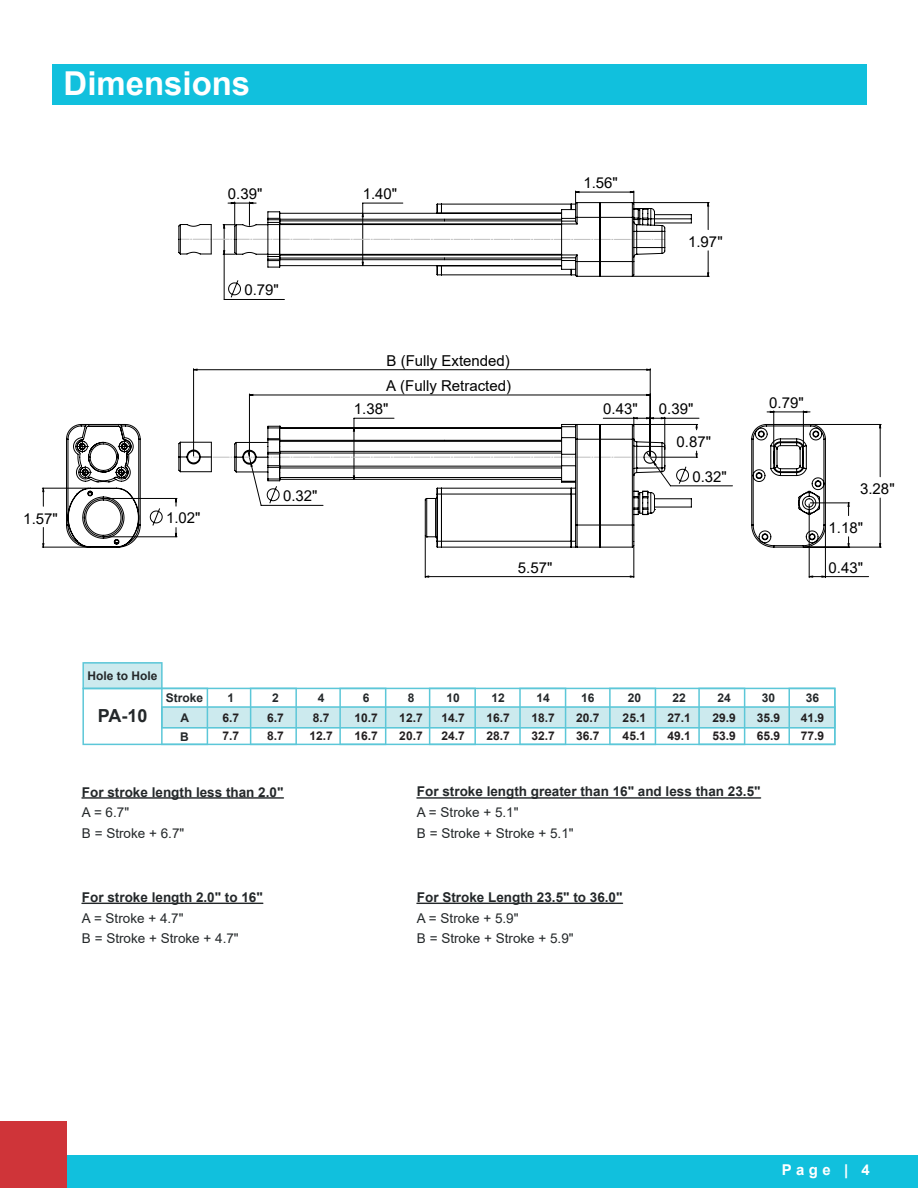
<style>
.page{position:relative;width:918px;height:1188px;background:#fff}
.page>*{position:absolute;margin:0;border:0;box-sizing:border-box;transform-origin:0 0}
.t1{font:700 33px "Arial";color:#fff}
.t2{font:700 18px "Arial";color:#24282a}
.t3{font:15px "Arial";color:#000}
.t4{font:700 15px "Arial";color:#fff}
.t5{font:700 13.5px "Arial";color:#24282a}
.t6{font:13.5px/20.7px "Arial";color:#24282a}
.t7{font:700 12px/18.3px "Arial";color:#231f20}
.t8{font:700 12px/19.5px "Arial";color:#24282a;text-align:center}
</style>
<div class="page">
<hr style="left:809px;top:504px;width:1px;height:74px;background:#000">
<hr style="left:825px;top:526px;width:1px;height:52px;background:#000">
<hr style="left:634px;top:547px;width:1px;height:31px;background:#000">
<hr style="left:425px;top:536px;width:1px;height:42px;background:#000">
<hr style="left:42px;top:547px;width:47px;height:1px;background:#000">
<hr style="left:42px;top:488px;width:47px;height:1px;background:#000">
<svg style="left:43px;top:202px;width:838px;height:375px"></svg>
<svg style="left:194px;top:203px;width:503px;height:263px"></svg>
<svg style="left:751px;top:424px;width:75px;height:123px"></svg>
<svg style="left:234px;top:424px;width:458px;height:123px"></svg>
<svg style="left:178px;top:442px;width:478px;height:30px"></svg>
<svg style="left:178px;top:191px;width:514px;height:107px"></svg>
<svg style="left:66px;top:424px;width:75px;height:123px"></svg>
<div style="left:52px;top:64px;width:814px;height:41px;background:#11c0dd"></div>
<div style="left:0;top:1155px;width:918px;height:33px;background:#11c0dd"></div>
<div style="left:0;top:1121px;width:67px;height:67px;background:#cf3439"></div>
<hr style="left:82px;top:797px;width:201px;height:2px;background:#24282a">
<hr style="left:417px;top:797px;width:344px;height:2px;background:#24282a">
<hr style="left:82px;top:903px;width:181px;height:1px;background:#24282a">
<hr style="left:417px;top:903px;width:206px;height:1px;background:#24282a">
<svg style="left:82px;top:662px;width:754px;height:83px"></svg>
<h1 class="t1" style="left:64px;top:60px;width:188px">Dimensions</h1>
<p class="t3" style="left:228px;top:184px;width:36px">0.39"</p>
<p class="t3" style="left:244px;top:280px;width:36px">0.79"</p>
<p class="t3" style="left:23px;top:508px;width:36px">1.57"</p>
<p class="t3" style="left:166px;top:508px;width:36px">1.02"</p>
<p class="t3" style="left:283px;top:486px;width:36px">0.32"</p>
<p class="t3" style="left:363px;top:184px;width:36px">1.40"</p>
<p class="t3" style="left:583px;top:173px;width:36px">1.56"</p>
<p class="t3" style="left:688px;top:231px;width:36px">1.97"</p>
<p class="t3" style="left:387px;top:350px;width:125px">B (Fully Extended)</p>
<p class="t3" style="left:386px;top:375px;width:127px">A (Fully Retracted)</p>
<p class="t3" style="left:354px;top:399px;width:36px">1.38"</p>
<p class="t3" style="left:518px;top:557px;width:36px">5.57"</p>
<p class="t3" style="left:603px;top:399px;width:36px">0.43"</p>
<p class="t3" style="left:659px;top:399px;width:36px">0.39"</p>
<p class="t3" style="left:677px;top:432px;width:36px">0.87"</p>
<p class="t3" style="left:692px;top:466px;width:36px">0.32"</p>
<p class="t3" style="left:769px;top:392px;width:36px">0.79"</p>
<p class="t3" style="left:860px;top:479px;width:36px">3.28"</p>
<p class="t3" style="left:829px;top:517px;width:36px">1.18"</p>
<p class="t3" style="left:829px;top:557px;width:36px">0.43"</p>
<p class="t8" style="left:88px;top:666px;width:72px">Hole to Hole</p>
<p class="t2" style="left:98px;top:703px;width:51px">PA-10</p>
<p class="t8" style="left:166px;top:688px;width:39px">Stroke<br>A<br>B</p>
<p class="t8" style="left:227px;top:688px;width:8px">1</p>
<p class="t8" style="left:272px;top:688px;width:8px">2</p>
<p class="t8" style="left:318px;top:688px;width:8px">4</p>
<p class="t8" style="left:363px;top:688px;width:8px">6</p>
<p class="t8" style="left:408px;top:688px;width:8px">8</p>
<p class="t8" style="left:447px;top:688px;width:15px">10</p>
<p class="t8" style="left:491px;top:688px;width:15px">12</p>
<p class="t8" style="left:536px;top:688px;width:15px">14</p>
<p class="t8" style="left:581px;top:688px;width:15px">16</p>
<p class="t8" style="left:628px;top:688px;width:15px">20</p>
<p class="t8" style="left:673px;top:688px;width:15px">22</p>
<p class="t8" style="left:717px;top:688px;width:15px">24</p>
<p class="t7" style="left:222px;top:727px;width:18px">7.7</p>
<p class="t7" style="left:267px;top:708px;width:18px">6.7<br>8.7</p>
<p class="t7" style="left:310px;top:708px;width:25px">8.7<br>12.7</p>
<p class="t7" style="left:354px;top:708px;width:25px">10.7<br>16.7</p>
<p class="t7" style="left:399px;top:708px;width:25px">12.7<br>20.7</p>
<p class="t7" style="left:442px;top:708px;width:25px">14.7<br>24.7</p>
<p class="t7" style="left:486px;top:708px;width:25px">16.7<br>28.7</p>
<p class="t7" style="left:531px;top:708px;width:25px">18.7<br>32.7</p>
<p class="t7" style="left:576px;top:708px;width:25px">20.7<br>36.7</p>
<p class="t7" style="left:623px;top:708px;width:25px">25.1<br>45.1</p>
<p class="t7" style="left:668px;top:708px;width:25px">27.1<br>49.1</p>
<p class="t7" style="left:712px;top:708px;width:25px">29.9<br>53.9</p>
<p class="t7" style="left:222px;top:708px;width:18px">6.7</p>
<p class="t8" style="left:762px;top:688px;width:15px">30</p>
<p class="t7" style="left:757px;top:708px;width:25px">35.9<br>65.9</p>
<p class="t8" style="left:806px;top:688px;width:15px">36</p>
<p class="t7" style="left:801px;top:708px;width:25px">41.9<br>77.9</p>
<p class="t5" style="left:82px;top:782px;width:203px">For stroke length less than 2.0"</p>
<p class="t6" style="left:82px;top:802px;width:104px">A = 6.7"<br>B = Stroke + 6.7"</p>
<p class="t5" style="left:82px;top:888px;width:182px">For stroke length 2.0" to 16"</p>
<p class="t6" style="left:82px;top:907px;width:158px">A = Stroke + 4.7"<br>B = Stroke + Stroke + 4.7"</p>
<p class="t5" style="left:417px;top:782px;width:345px">For stroke length greater than 16" and less than 23.5"</p>
<p class="t6" style="left:417px;top:802px;width:158px">A = Stroke + 5.1"<br>B = Stroke + Stroke + 5.1"</p>
<p class="t5" style="left:417px;top:888px;width:207px">For Stroke Length 23.5" to 36.0"</p>
<p class="t6" style="left:417px;top:907px;width:158px">A = Stroke + 5.9"<br>B = Stroke + Stroke + 5.9"</p>
<p class="t4" style="left:782px;top:1159px;width:90px">Page | 4</p>
</div>
